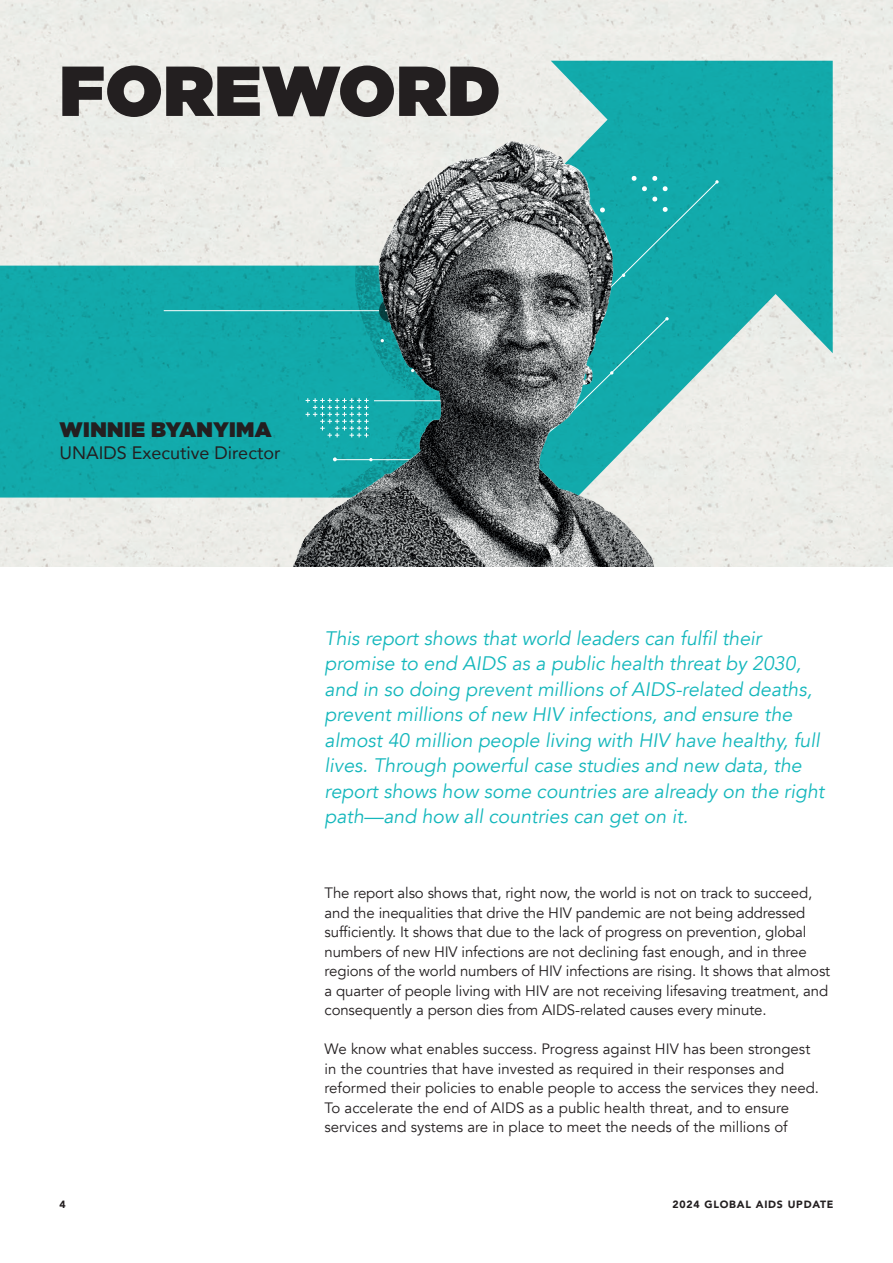
<style>
.page{position:relative;width:893px;height:1263px;background:#fff}
.page>*{position:absolute;margin:0;border:0;box-sizing:border-box;transform-origin:0 0}
.t1{font:900 70.5px "Gotham";letter-spacing:.01em;color:#231f20}
.t2{font:900 21px "Gotham";letter-spacing:.02em;color:#231f20}
.t3{font:italic 19.5px/25.5px "Avenir";color:#14b7bc}
.t4{font:18px "Avenir";color:#231f20}
.t5{font:15px/19.5px "Avenir";letter-spacing:-.01em;color:#231f20}
.t6{font:900 10.5px "Avenir";letter-spacing:.075em;color:#231f20}
</style>
<div class="page">
<div style="left:0;top:0;width:893px;height:567px;background:#ecede8"></div>
<svg style="left:0;top:61px;width:833px;height:436px;background:#74c7c5"></svg>
<hr style="left:164px;top:310px;width:215px;height:1px;background:#fff">
<img style="left:235px;top:0;width:504px;height:567px">
<h1 class="t1" style="left:60px;top:40px;width:442px">FOREWORD</h1>
<h2 class="t2" style="left:60px;top:415px;width:214px">WINNIE BYANYIMA</h2>
<p class="t4" style="left:60px;top:438px;width:222px">UNAIDS Executive Director</p>
<p class="t3" style="left:325px;top:625px;width:501px">This report shows that world leaders can fulfil their promise to end AIDS as a public health threat by 2030, and in so doing prevent millions of AIDS-related deaths, prevent millions of new HIV infections, and ensure the almost 40 million people living with HIV have healthy, full lives. Through powerful case studies and new data, the report shows how some countries are already on the right path—and how all countries can get on it.</p>
<p class="t5" style="left:325px;top:883px;width:507px">The report also shows that, right now, the world is not on track to succeed, and the inequalities that drive the HIV pandemic are not being addressed sufficiently. It shows that due to the lack of progress on prevention, global numbers of new HIV infections are not declining fast enough, and in three regions of the world numbers of HIV infections are rising. It shows that almost a quarter of people living with HIV are not receiving lifesaving treatment, and consequently a person dies from AIDS-related causes every minute.</p>
<p class="t5" style="left:325px;top:1039px;width:496px">We know what enables success. Progress against HIV has been strongest in the countries that have invested as required in their responses and reformed their policies to enable people to access the services they need.<br>To accelerate the end of AIDS as a public health threat, and to ensure services and systems are in place to meet the needs of the millions of</p>
<p class="t6" style="left:60px;top:1195px;width:8px">4</p>
<p class="t6" style="left:672px;top:1195px;width:162px">2024 GLOBAL AIDS UPDATE</p>
</div>
